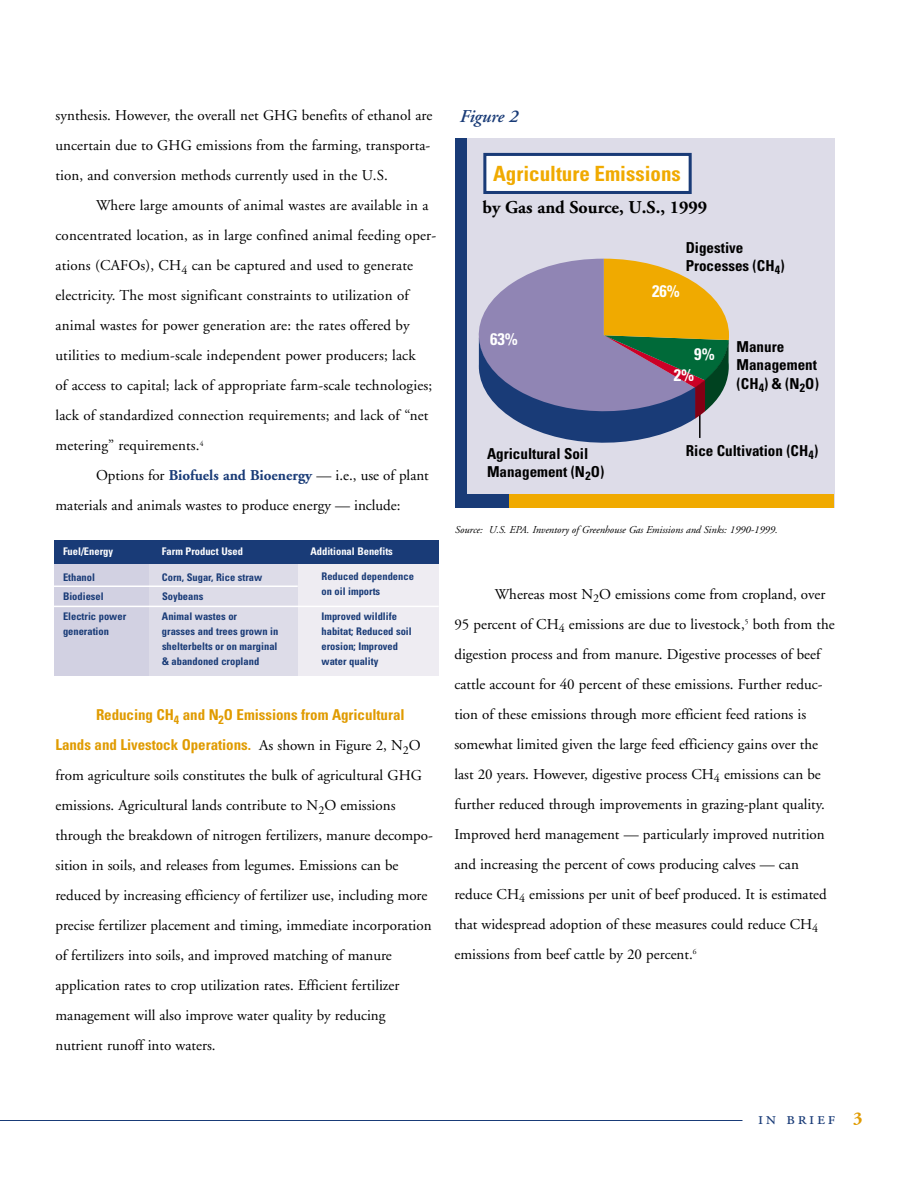
<style>
.page{position:relative;width:918px;height:1188px;background:#fff}
.page>*{position:absolute;margin:0;border:0;box-sizing:border-box;transform-origin:0 0}
.t1{font:700 condensed 21px "Univers";color:#f0aa00}
.t2{font:700 18px "Adobe Garamond";color:#000}
.t3{font:18px "Adobe Garamond Regular SC";letter-spacing:.15em;color:#193b77}
.t4{font:italic 600 18px "Adobe Garamond";color:#193b77}
.t5{font:700 condensed 16.8px/20.4px "Univers";color:#fff}
.t6{font:15px/30px "Adobe Garamond";color:#000}
.t7{font:700 condensed 15px/18px "Univers";color:#000}
.t8{font:700 condensed 15px/30px "Univers";letter-spacing:-.005em;color:#e09b00}
.t9{font:700 condensed 10.5px/15px "Univers";color:#193b77}
.t10{font:italic 10.5px "Adobe Garamond";color:#000}
.t11{font:700 condensed 10.5px "Univers";color:#fff}
.s1{font-weight:700;color:#193b77}
.s2{font-family:"Adobe Garamond";font-weight:400;font-stretch:normal;color:#000}
.s3{font-family:"Adobe Garamond";font-weight:700;color:#e09b00}
</style>
<div class="page">
<hr style="left:0;top:1120px;width:742px;height:1px;background:#193b77">
<div style="left:54px;top:540px;width:385px;height:136px;background:#d2d1e2"></div>
<div style="left:150px;top:540px;width:289px;height:136px;background:#dddce8"></div>
<div style="left:298px;top:540px;width:141px;height:136px;background:#eeecf2"></div>
<div style="left:54px;top:540px;width:385px;height:24px;background:#193b77"></div>
<hr style="left:54px;top:586px;width:244px;height:1px;background:#fff">
<hr style="left:54px;top:606px;width:385px;height:1px;background:#fff">
<div style="left:455px;top:139px;width:379px;height:369px;background:#dddce8"></div>
<div style="left:455px;top:495px;width:379px;height:13px;background:#193b77"></div>
<div style="left:509px;top:495px;width:325px;height:13px;background:#f0aa00"></div>
<div style="left:455px;top:139px;width:12px;height:368px;background:#193b77"></div>
<div style="left:483px;top:153px;width:209px;height:41px;background:#fff;border:3px solid #193b77"></div>
<svg style="left:478px;top:259px;width:251px;height:184px"></svg>
<p class="t6" style="left:56px;top:102px;width:378px">synthesis. However, the overall net GHG benefits of ethanol are uncertain due to GHG emissions from the farming, transporta&shy;tion, and conversion methods currently used in the U.S.</p>
<p class="t6" style="left:55px;top:192px;width:382px;text-indent:41px">Where large amounts of animal wastes are available in a concentrated location, as in large confined animal feeding oper&shy;ations (CAFOs), CH<sub>4</sub> can be captured and used to generate electricity. The most significant constraints to utilization of animal wastes for power generation are: the rates offered by utilities to medium-scale independent power producers; lack<br>of access to capital; lack of appropriate farm-scale technologies; lack of standardized connection requirements; and lack of “net metering” requirements.<sup>4</sup></p>
<p class="t6" style="left:55px;top:462px;width:375px;text-indent:41px">Options for <span class="s1">Biofuels and Bioenergy</span> — i.e., use of plant materials and animals wastes to produce energy — include:</p>
<p class="t11" style="left:63px;top:547px;width:52px">Fuel/Energy</p>
<p class="t11" style="left:162px;top:547px;width:82px">Farm Product Used</p>
<p class="t11" style="left:310px;top:547px;width:84px">Additional Benefits</p>
<p class="t9" style="left:322px;top:570px;width:94px">Reduced dependence on oil imports</p>
<p class="t9" style="left:322px;top:609px;width:92px">Improved wildlife habitat; Reduced soil erosion; Improved water quality</p>
<p class="t9" style="left:63px;top:570px;width:34px">Ethanol</p>
<p class="t9" style="left:162px;top:570px;width:102px">Corn, Sugar, Rice straw</p>
<p class="t9" style="left:63px;top:590px;width:42px">Biodiesel</p>
<p class="t9" style="left:162px;top:590px;width:43px">Soybeans</p>
<p class="t9" style="left:63px;top:609px;width:65px">Electric power</p>
<p class="t9" style="left:162px;top:609px;width:77px">Animal wastes or</p>
<p class="t9" style="left:63px;top:624px;width:48px">generation</p>
<p class="t9" style="left:162px;top:624px;width:118px;text-align:justify">grasses and trees grown in shelterbelts or on marginal &amp; abandoned cropland</p>
<p class="t8" style="left:55px;top:702px;width:367px;text-indent:41px">Reducing CH<sub>4</sub> and N<sub>2</sub>O Emissions from Agricultural<br>Lands and Livestock Operations. <span class="s2">As shown in Figure 2, N</span><sub>2</sub><span class="s2">O</span></p>
<p class="t6" style="left:55px;top:762px;width:379px">from agriculture soils constitutes the bulk of agricultural GHG emissions. Agricultural lands contribute to N<sub>2</sub>O emissions through the breakdown of nitrogen fertilizers, manure decompo&shy;sition in soils, and releases from legumes. Emissions can be reduced by increasing efficiency of fertilizer use, including more precise fertilizer placement and timing, immediate incorporation of fertilizers into soils, and improved matching of manure application rates to crop utilization rates. Efficient fertilizer management will also improve water quality by reducing nutrient runoff into waters.</p>
<p class="t4" style="left:460px;top:110px;width:60px">Figure 2</p>
<h1 class="t1" style="left:493px;top:166px;width:189px">Agriculture Emissions</h1>
<p class="t2" style="left:483px;top:200px;width:226px">by Gas and Source, U.S., 1999</p>
<p class="t7" style="left:686px;top:240px;width:100px">Digestive<br>Processes (CH<sub>4</sub>)</p>
<p class="t5" style="left:490px;top:330px;width:29px">63%</p>
<p class="t7" style="left:487px;top:446px;width:119px">Agricultural Soil<br>Management (N<sub>2</sub>O)</p>
<p class="t5" style="left:652px;top:283px;width:29px">26%</p>
<p class="t5" style="left:674px;top:346px;width:42px;text-indent:20px">9%<br>2%</p>
<p class="t7" style="left:737px;top:340px;width:84px">Manure<br>Management (CH<sub>4</sub>) &amp; (N<sub>2</sub>O)</p>
<p class="t7" style="left:686px;top:443px;width:134px">Rice Cultivation (CH<sub>4</sub>)</p>
<p class="t10" style="left:455px;top:526px;width:324px">Source: U.S. EPA. Inventory of Greenhouse Gas Emissions and Sinks: 1990-1999.</p>
<p class="t6" style="left:454px;top:580px;width:382px;text-indent:41px">Whereas most N<sub>2</sub>O emissions come from cropland, over 95 percent of CH<sub>4</sub> emissions are due to livestock,<sup>5</sup> both from the digestion process and from manure. Digestive processes of beef cattle account for 40 percent of these emissions. Further reduc&shy;tion of these emissions through more efficient feed rations is somewhat limited given the large feed efficiency gains over the last 20 years. However, digestive process CH<sub>4</sub> emissions can be further reduced through improvements in grazing-plant quality.<br>Improved herd management — particularly improved nutrition and increasing the percent of cows producing calves — can reduce CH<sub>4</sub> emissions per unit of beef produced. It is estimated that widespread adoption of these measures could reduce CH<sub>4 </sub>emissions from beef cattle by 20 percent.<sup>6</sup></p>
<p class="t3" style="left:758px;top:1111px;width:106px">in brief <span class="s3">3</span></p>
</div>
